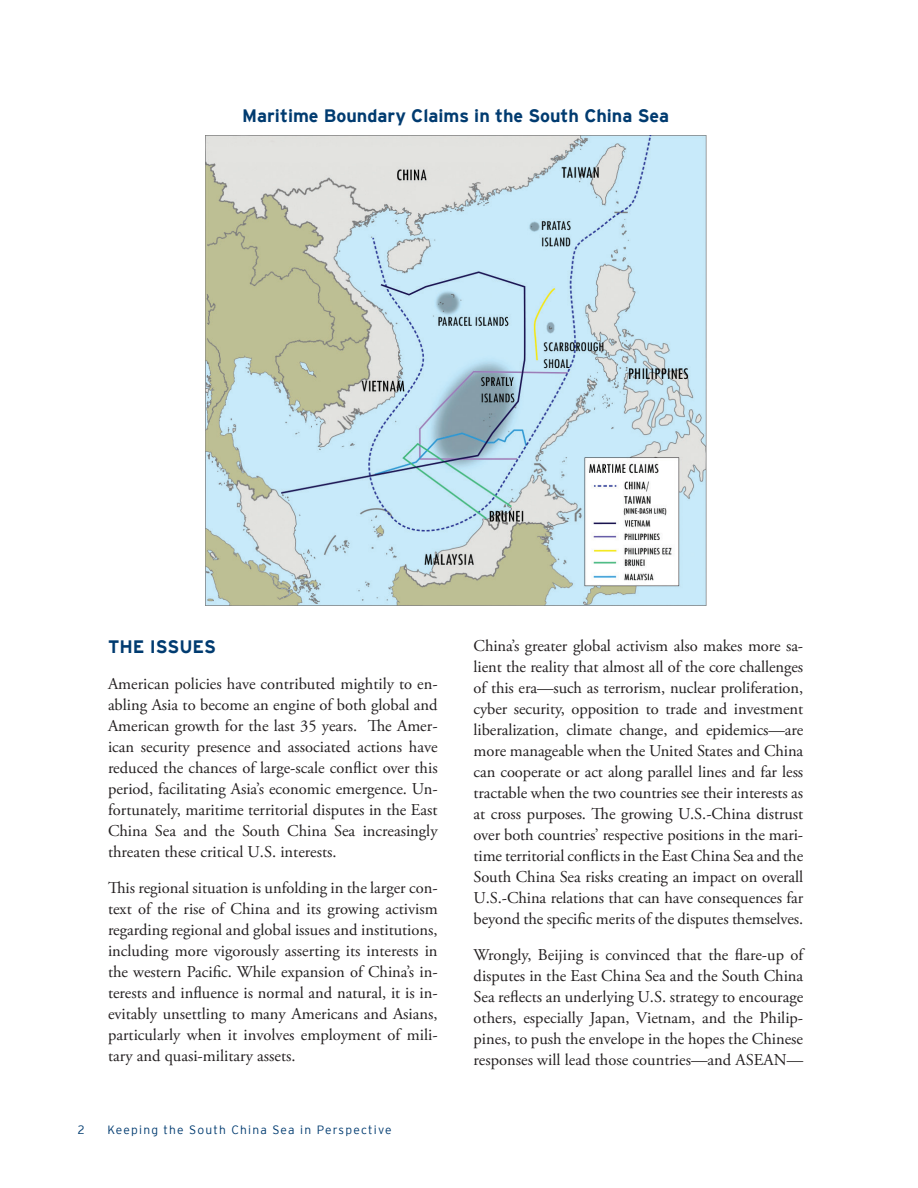
<style>
.page{position:relative;width:918px;height:1188px;background:#fff}
.page>*{position:absolute;margin:0;border:0;box-sizing:border-box;transform-origin:0 0}
.subhead{font:700 18px "Interstate";color:#003b70}
.running_text{font:16.5px/21px "Adobe Garamond Pro";color:#231f20;text-align:justify}
.t1{font:300 12px "Interstate";letter-spacing:.1em;color:#003b70}
</style>
<div class="page">
<img style="left:205px;top:135px;width:501px;height:471px">
<p class="subhead" style="left:242px;top:106px;width:428px">Maritime Boundary Claims in the South China Sea</p>
<p class="subhead" style="left:108px;top:637px;width:109px">THE ISSUES</p>
<p class="running_text" style="left:108px;top:674px;width:331px">American policies have contributed mightily to en&shy;abling Asia to become an engine of both global and American growth for the last 35 years. The Amer&shy;ican security presence and associated actions have reduced the chances of large-scale conflict over this period, facilitating Asia’s economic emergence. Un&shy;fortunately, maritime territorial disputes in the East China Sea and the South China Sea increasingly threaten these critical U.S. interests.</p>
<p class="running_text" style="left:108px;top:878px;width:331px">This regional situation is unfolding in the larger con&shy;text of the rise of China and its growing activism regarding regional and global issues and institutions, including more vigorously asserting its interests in the western Pacific. While expansion of China’s in&shy;terests and influence is normal and natural, it is in&shy;evitably unsettling to many Americans and Asians, particularly when it involves employment of mili&shy;tary and quasi-military assets.</p>
<p class="t1" style="left:78px;top:1123px;width:8px">2</p>
<p class="t1" style="left:107px;top:1123px;width:286px">Keeping the South China Sea in Perspective</p>
<p class="running_text" style="left:474px;top:636px;width:331px">China’s greater global activism also makes more sa&shy;lient the reality that almost all of the core challenges of this era—such as terrorism, nuclear proliferation, cyber security, opposition to trade and investment liberalization, climate change, and epidemics—are more manageable when the United States and China can cooperate or act along parallel lines and far less tractable when the two countries see their interests as at cross purposes. The growing U.S.-China distrust over both countries’ respective positions in the mari&shy;time territorial conflicts in the East China Sea and the South China Sea risks creating an impact on overall U.S.-China relations that can have consequences far beyond the specific merits of the disputes themselves.</p>
<p class="running_text" style="left:474px;top:945px;width:331px">Wrongly, Beijing is convinced that the flare-up of disputes in the East China Sea and the South China Sea reflects an underlying U.S. strategy to encourage others, especially Japan, Vietnam, and the Philip&shy;pines, to push the envelope in the hopes the Chinese responses will lead those countries—and ASEAN—</p>
</div>
